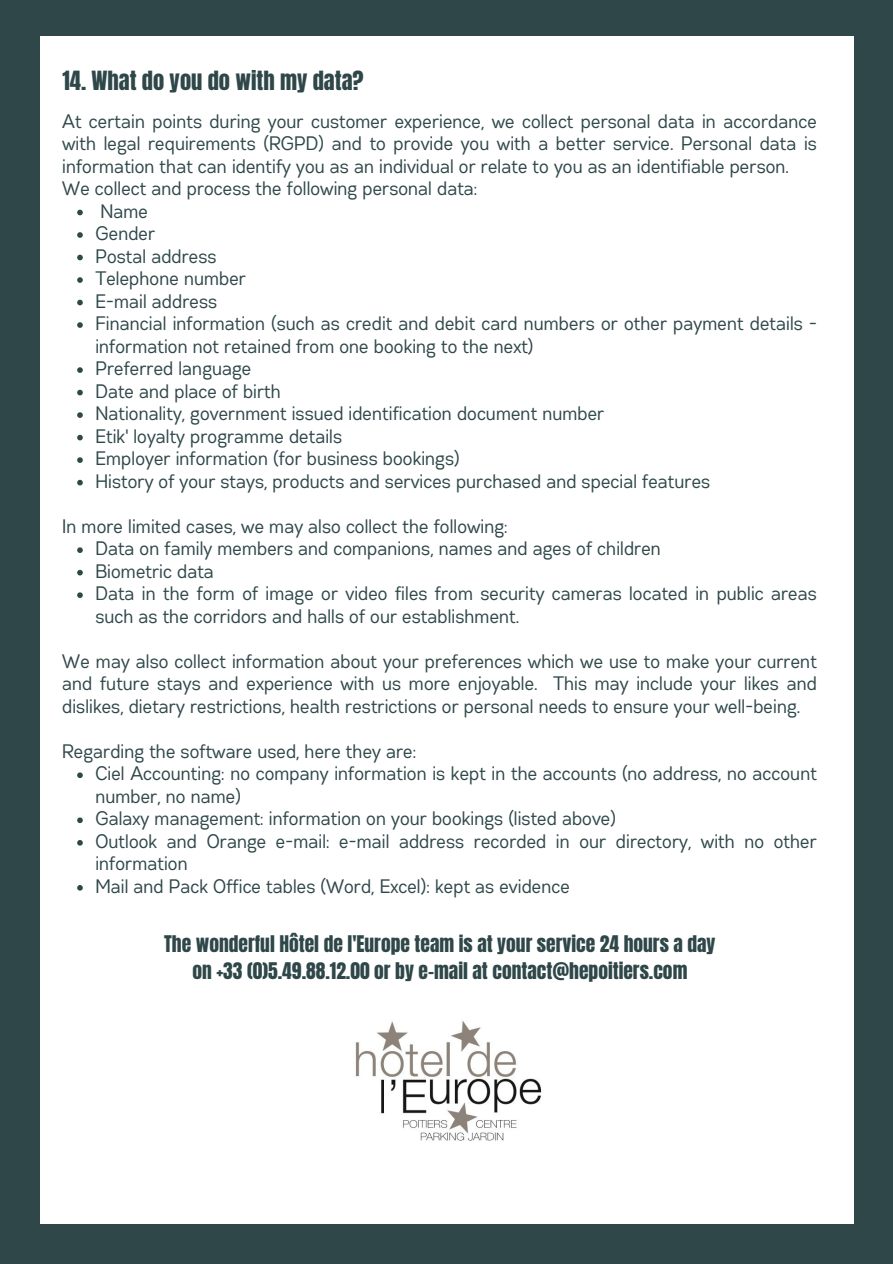
<style>
.page{position:relative;width:893px;height:1264px;background:#fff}
.page>*{position:absolute;margin:0;border:0;box-sizing:border-box;transform-origin:0 0}
.t1{font:22.5px "Anton";color:#2f4749}
.t2{font:19.5px/22.5px "Gabriel Sans Cond";color:#2f4749}
.t3{font:19.5px "Anton";color:#2f4749}
</style>
<div class="page">
<div style="left:0;top:0;width:892px;height:35px;background:#2f4749"></div>
<div style="left:0;top:1224px;width:892px;height:39px;background:#2f4749"></div>
<div style="left:0;top:16px;width:39px;height:1247px;background:#2f4749"></div>
<div style="left:854px;top:16px;width:38px;height:1244px;background:#2f4749"></div>
<svg style="left:77px;top:210px;width:6px;height:5px"></svg>
<svg style="left:77px;top:232px;width:6px;height:6px"></svg>
<svg style="left:77px;top:255px;width:6px;height:5px"></svg>
<svg style="left:77px;top:277px;width:6px;height:6px"></svg>
<svg style="left:77px;top:300px;width:6px;height:5px"></svg>
<svg style="left:77px;top:322px;width:6px;height:6px"></svg>
<svg style="left:77px;top:367px;width:6px;height:6px"></svg>
<svg style="left:77px;top:390px;width:6px;height:5px"></svg>
<svg style="left:77px;top:412px;width:6px;height:6px"></svg>
<svg style="left:77px;top:435px;width:6px;height:5px"></svg>
<svg style="left:77px;top:457px;width:6px;height:6px"></svg>
<svg style="left:77px;top:480px;width:6px;height:5px"></svg>
<svg style="left:77px;top:547px;width:6px;height:6px"></svg>
<svg style="left:77px;top:570px;width:6px;height:5px"></svg>
<svg style="left:77px;top:592px;width:6px;height:6px"></svg>
<svg style="left:77px;top:772px;width:6px;height:6px"></svg>
<svg style="left:77px;top:817px;width:6px;height:6px"></svg>
<svg style="left:77px;top:840px;width:6px;height:5px"></svg>
<svg style="left:77px;top:885px;width:6px;height:5px"></svg>
<img style="left:355px;top:1020px;width:187px;height:121px">
<p class="t1" style="left:63px;top:64px;width:302px">14. What do you do with my data?</p>
<p class="t2" style="left:63px;top:111px;width:756px;text-align:justify">At certain points during your customer experience, we collect personal data in accordance with legal requirements (RGPD) and to provide you with a better service. Personal data is information that can identify you as an individual or relate to you as an identifiable person.</p>
<p class="t2" style="left:63px;top:178px;width:417px">We collect and process the following personal data:</p>
<p class="t2" style="left:101px;top:201px;width:49px">Name</p>
<p class="t2" style="left:96px;top:223px;width:61px">Gender</p>
<p class="t2" style="left:96px;top:246px;width:123px">Postal address</p>
<p class="t2" style="left:96px;top:268px;width:152px">Telephone number</p>
<p class="t2" style="left:96px;top:291px;width:123px">E-mail address</p>
<p class="t2" style="left:96px;top:313px;width:723px">Financial information (such as credit and debit card numbers or other payment details - information not retained from one booking to the next)</p>
<p class="t2" style="left:96px;top:358px;width:158px">Preferred language</p>
<p class="t2" style="left:96px;top:381px;width:187px">Date and place of birth</p>
<p class="t2" style="left:96px;top:403px;width:510px">Nationality, government issued identification document number</p>
<p class="t2" style="left:96px;top:426px;width:248px">Etik' loyalty programme details</p>
<p class="t2" style="left:96px;top:448px;width:366px">Employer information (for business bookings)</p>
<p class="t2" style="left:96px;top:471px;width:616px">History of your stays, products and services purchased and special features</p>
<p class="t2" style="left:63px;top:516px;width:447px">In more limited cases, we may also collect the following:</p>
<p class="t2" style="left:96px;top:538px;width:567px">Data on family members and companions, names and ages of children</p>
<p class="t2" style="left:96px;top:561px;width:120px">Biometric data</p>
<p class="t2" style="left:96px;top:583px;width:723px">Data in the form of image or video files from security cameras located in public areas such as the corridors and halls of our establishment.</p>
<p class="t2" style="left:63px;top:651px;width:756px;text-align:justify">We may also collect information about your preferences which we use to make your current and future stays and experience with us more enjoyable. This may include your likes and dislikes, dietary restrictions, health restrictions or personal needs to ensure your well-being.</p>
<p class="t2" style="left:63px;top:741px;width:355px">Regarding the software used, here they are:</p>
<p class="t2" style="left:96px;top:763px;width:723px">Ciel Accounting: no company information is kept in the accounts (no address, no account number, no name)</p>
<p class="t2" style="left:96px;top:808px;width:522px">Galaxy management: information on your bookings (listed above)</p>
<p class="t2" style="left:96px;top:831px;width:723px">Outlook and Orange e-mail: e-mail address recorded in our directory, with no other information</p>
<p class="t2" style="left:96px;top:876px;width:476px">Mail and Pack Office tables (Word, Excel): kept as evidence</p>
<p class="t3" style="left:164px;top:929px;width:553px">The wonderful Hôtel de l'Europe team is at your service 24 hours a day</p>
<p class="t3" style="left:192px;top:956px;width:496px">on +33 (0)5.49.88.12.00 or by e-mail at contact@hepoitiers.com</p>
</div>
